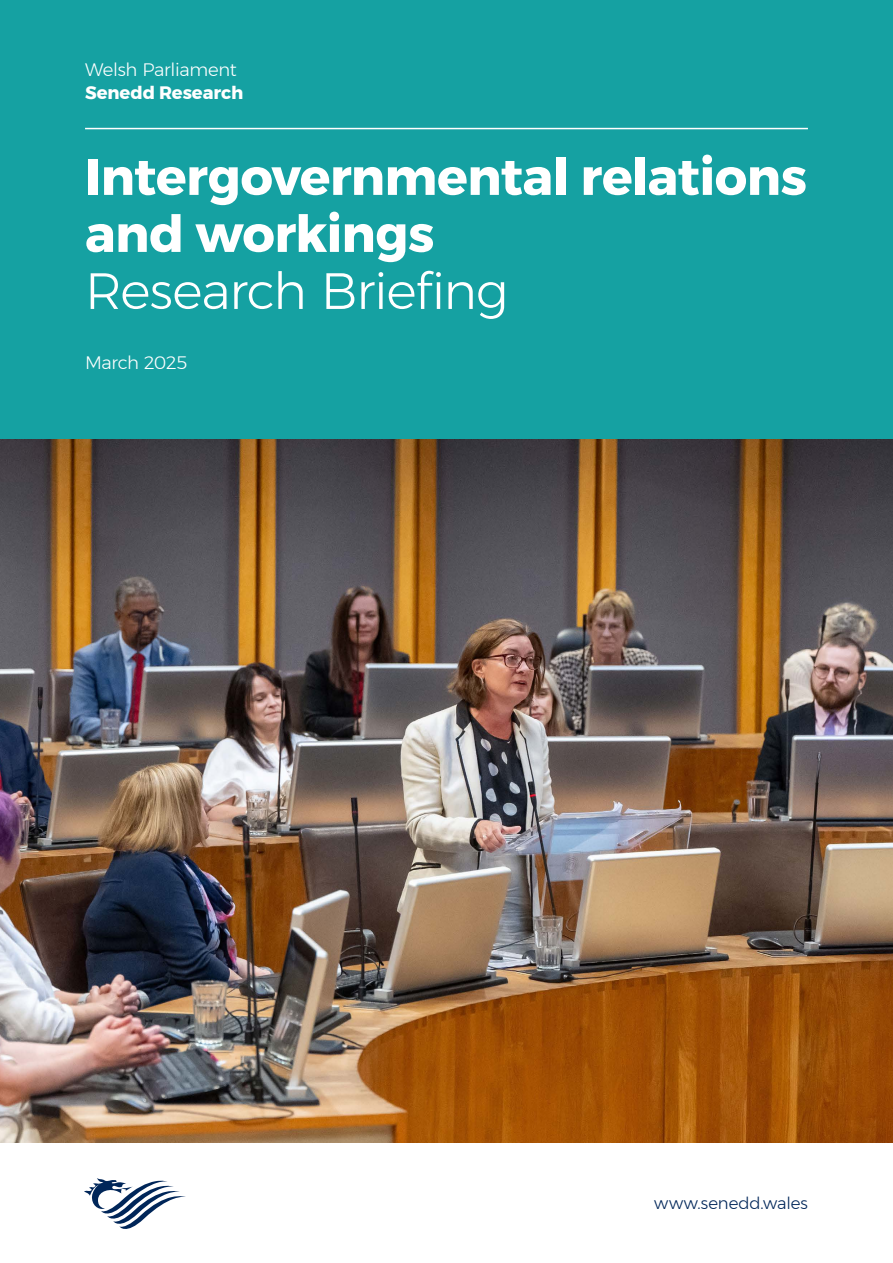
<style>
.page{position:relative;width:893px;height:1263px;background:#fff}
.page>*{position:absolute;margin:0;border:0;box-sizing:border-box;transform-origin:0 0}
.t1{font:700 51px/57px "Montserrat";letter-spacing:-.01em;color:#fff}
.t2{font:300 51px "Montserrat";letter-spacing:-.02em;color:#fff}
.t3{font:300 18px "Montserrat";letter-spacing:-.02em;color:#fff}
.t4{font:700 18px "Montserrat";letter-spacing:-.005em;color:#fff}
.t5{font:300 16.5px "Montserrat";color:#002659}
</style>
<div class="page">
<img style="left:0;top:439px;width:893px;height:704px">
<svg style="left:84px;top:1178px;width:102px;height:51px"></svg>
<div style="left:0;top:0;width:893px;height:439px;background:#15a1a2"></div>
<hr style="left:85px;top:128px;width:723px;height:1px;background:#fff">
<p class="t3" style="left:85px;top:56px;width:153px">Welsh Parliament</p>
<p class="t4" style="left:85px;top:78px;width:160px">Senedd Research</p>
<p class="t1" style="left:85px;top:148px;width:723px">Intergovernmental relations and workings</p>
<p class="t2" style="left:85px;top:253px;width:425px">Research Briefing</p>
<p class="t3" style="left:85px;top:350px;width:104px">March 2025</p>
<p class="t5" style="left:654px;top:1191px;width:155px">www.senedd.wales</p>
</div>
